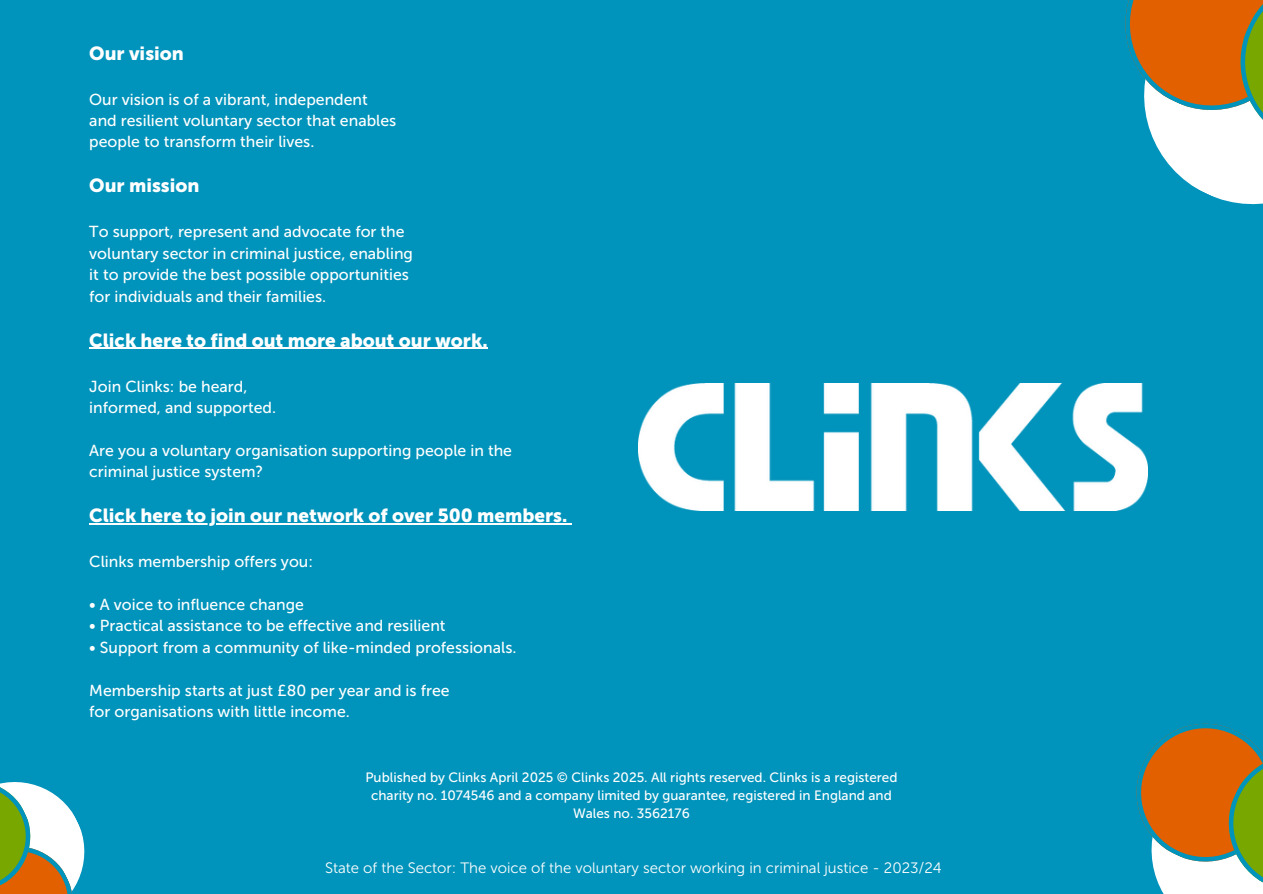
<style>
.page{position:relative;width:1263px;height:894px;background:#fff}
.page>*{position:absolute;margin:0;border:0;box-sizing:border-box;transform-origin:0 0}
.t1{font:18.9px "Museo Sans 900";color:#fff}
.t2{font:15.9px/21.3px "Museo Sans 500";color:#fff}
.t3{font:15px "Museo Sans 300";color:#fff}
.t4{font:13.5px/18px "Museo Sans 500";color:#fff;text-align:center}
</style>
<div class="page">
<div style="left:0;top:0;width:1263px;height:893px;background:#0093bb"></div>
<svg style="left:0;top:782px;width:85px;height:111px"></svg>
<svg style="left:1125px;top:0;width:138px;height:205px"></svg>
<svg style="left:1136px;top:723px;width:127px;height:170px"></svg>
<img style="left:638px;top:383px;width:510px;height:127px">
<hr style="left:89px;top:347px;width:129px;height:2px;background:#fff">
<hr style="left:218px;top:347px;width:270px;height:2px;background:#fff">
<hr style="left:89px;top:523px;width:127px;height:1px;background:#fff">
<hr style="left:216px;top:523px;width:351px;height:1px;background:#fff">
<h2 class="t1" style="left:89px;top:42px;width:96px">Our vision</h2>
<h1 class="t2" style="left:89px;top:88px;width:309px">Our vision is of a vibrant, independent and resilient voluntary sector that enables people to transform their lives.</h1>
<h2 class="t1" style="left:89px;top:174px;width:112px">Our mission</h2>
<h1 class="t2" style="left:89px;top:221px;width:325px">To support, represent and advocate for the voluntary sector in criminal justice, enabling it to provide the best possible opportunities</h1>
<h2 class="t2" style="left:89px;top:285px;width:238px">for individuals and their families.</h2>
<h2 class="t1" style="left:89px;top:329px;width:400px">Click here to find out more about our work.</h2>
<h2 class="t2" style="left:89px;top:375px;width:160px">Join Clinks: be heard,</h2>
<h2 class="t2" style="left:89px;top:397px;width:188px">informed, and supported.</h2>
<h2 class="t2" style="left:89px;top:439px;width:424px">Are you a voluntary organisation supporting people in the</h2>
<h1 class="t2" style="left:89px;top:461px;width:176px">criminal justice system?</h1>
<h2 class="t1" style="left:89px;top:504px;width:480px">Click here to join our network of over 500 members.</h2>
<h2 class="t2" style="left:89px;top:551px;width:225px">Clinks membership offers you:</h2>
<h2 class="t2" style="left:89px;top:594px;width:216px">• A voice to influence change</h2>
<h2 class="t2" style="left:89px;top:615px;width:358px">• Practical assistance to be effective and resilient</h2>
<h2 class="t2" style="left:89px;top:636px;width:429px">• Support from a community of like-minded professionals.</h2>
<p class="t2" style="left:89px;top:679px;width:362px">Membership starts at just £80 per year and is free for organisations with little income.</p>
<p class="t4" style="left:365px;top:768px;width:533px">Published by Clinks April 2025 © Clinks 2025. All rights reserved. Clinks is a registered charity no. 1074546 and a company limited by guarantee, registered in England and<br>Wales no. 3562176</p>
<h1 class="t3" style="left:325px;top:858px;width:618px">State of the Sector: The voice of the voluntary sector working in criminal justice - 2023/24</h1>
</div>
